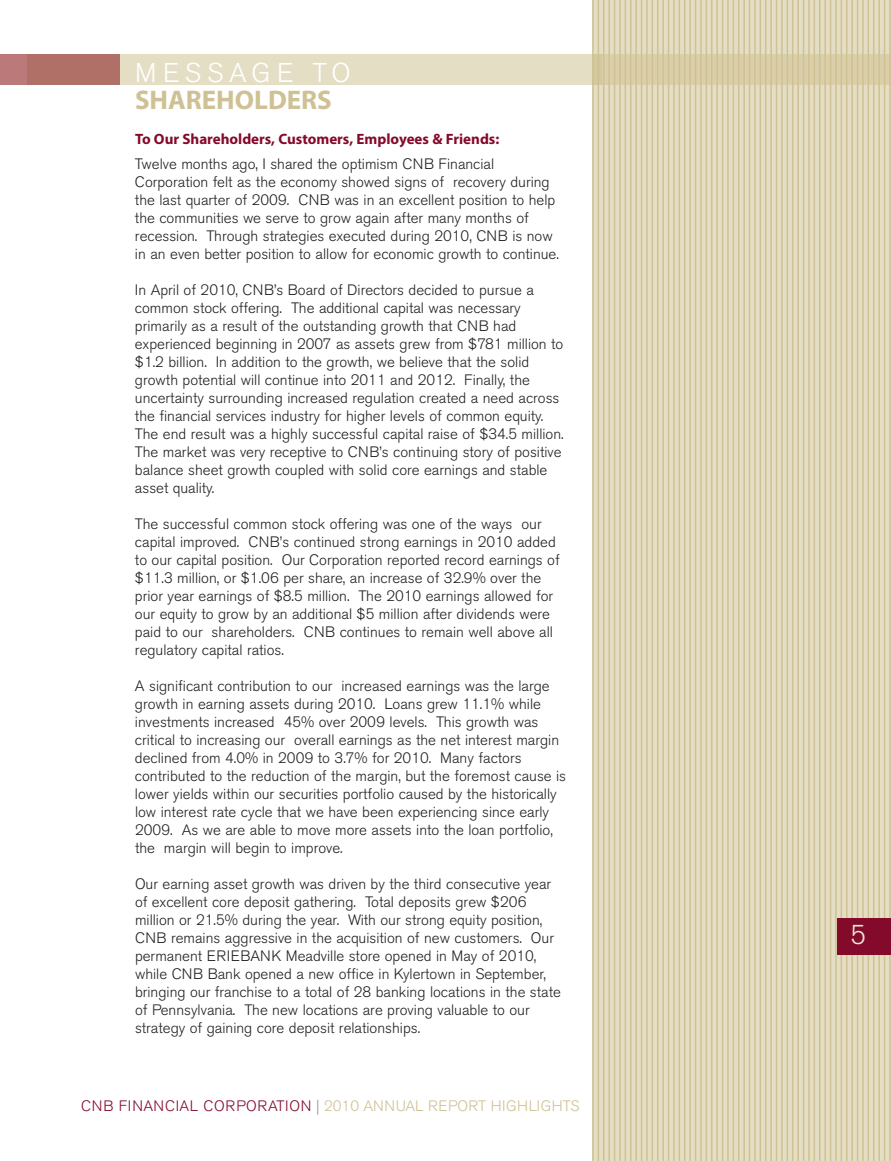
<style>
.page{position:relative;width:891px;height:1161px;background:#fff}
.page>*{position:absolute;margin:0;border:0;box-sizing:border-box;transform-origin:0 0}
.t1{font:700 27px "Myriad Pro";color:#cfc193}
.t2{font:300 27px "Akzidenz Grotesk BE";letter-spacing:.205em;color:#fff}
.t3{font:300 27px "Akzidenz Grotesk BE";color:#eeead8}
.t4{font:300 15px/18px "Akzidenz Grotesk BE";color:#231f20}
.t5{font:300 15px "Akzidenz Grotesk BE";letter-spacing:.035em;color:#cfc193}
.t6{font:700 15px "Myriad Pro";color:#840a2b}
.s1{color:#840a2b}
.s2{color:#939598}
</style>
<div class="page">
<div style="left:120px;top:54px;width:472px;height:31px;background:#e4dec4"></div>
<div style="left:0;top:54px;width:27px;height:31px;background:#bb7979"></div>
<div style="left:27px;top:54px;width:93px;height:31px;background:#b07068"></div>
<svg style="left:594px;top:0;width:295px;height:1161px;background:#e2dbc0"></svg>
<div style="left:602px;top:54px;width:289px;height:31px;background:#dacfa9"></div>
<div style="left:592px;top:54px;width:10px;height:31px;background:#d4c89e"></div>
<hr style="left:592px;top:0;width:2px;height:1161px;background:#cfc193">
<hr style="left:598px;top:0;width:1px;height:1161px;background:#cfc193">
<hr style="left:603px;top:0;width:1px;height:1161px;background:#cfc193">
<hr style="left:608px;top:0;width:2px;height:1161px;background:#cfc193">
<hr style="left:614px;top:0;width:1px;height:1161px;background:#cfc193">
<hr style="left:619px;top:0;width:2px;height:1161px;background:#cfc193">
<hr style="left:625px;top:0;width:1px;height:1161px;background:#cfc193">
<hr style="left:630px;top:0;width:1px;height:1161px;background:#cfc193">
<hr style="left:635px;top:0;width:2px;height:1161px;background:#cfc193">
<hr style="left:641px;top:0;width:1px;height:1161px;background:#cfc193">
<hr style="left:646px;top:0;width:2px;height:1161px;background:#cfc193">
<hr style="left:652px;top:0;width:1px;height:1161px;background:#cfc193">
<hr style="left:657px;top:0;width:1px;height:1161px;background:#cfc193">
<hr style="left:662px;top:0;width:2px;height:1161px;background:#cfc193">
<hr style="left:668px;top:0;width:1px;height:1161px;background:#cfc193">
<hr style="left:673px;top:0;width:2px;height:1161px;background:#cfc193">
<hr style="left:679px;top:0;width:1px;height:1161px;background:#cfc193">
<hr style="left:684px;top:0;width:1px;height:1161px;background:#cfc193">
<hr style="left:689px;top:0;width:2px;height:1161px;background:#cfc193">
<hr style="left:695px;top:0;width:1px;height:1161px;background:#cfc193">
<hr style="left:700px;top:0;width:2px;height:1161px;background:#cfc193">
<hr style="left:706px;top:0;width:1px;height:1161px;background:#cfc193">
<hr style="left:711px;top:0;width:1px;height:1161px;background:#cfc193">
<hr style="left:716px;top:0;width:2px;height:1161px;background:#cfc193">
<hr style="left:722px;top:0;width:1px;height:1161px;background:#cfc193">
<hr style="left:727px;top:0;width:2px;height:1161px;background:#cfc193">
<hr style="left:733px;top:0;width:1px;height:1161px;background:#cfc193">
<hr style="left:738px;top:0;width:1px;height:1161px;background:#cfc193">
<hr style="left:743px;top:0;width:2px;height:1161px;background:#cfc193">
<hr style="left:749px;top:0;width:1px;height:1161px;background:#cfc193">
<hr style="left:754px;top:0;width:2px;height:1161px;background:#cfc193">
<hr style="left:760px;top:0;width:1px;height:1161px;background:#cfc193">
<hr style="left:765px;top:0;width:1px;height:1161px;background:#cfc193">
<hr style="left:770px;top:0;width:2px;height:1161px;background:#cfc193">
<hr style="left:776px;top:0;width:1px;height:1161px;background:#cfc193">
<hr style="left:781px;top:0;width:2px;height:1161px;background:#cfc193">
<hr style="left:787px;top:0;width:1px;height:1161px;background:#cfc193">
<hr style="left:792px;top:0;width:1px;height:1161px;background:#cfc193">
<hr style="left:797px;top:0;width:2px;height:1161px;background:#cfc193">
<hr style="left:803px;top:0;width:1px;height:1161px;background:#cfc193">
<hr style="left:808px;top:0;width:2px;height:1161px;background:#cfc193">
<hr style="left:814px;top:0;width:1px;height:1161px;background:#cfc193">
<hr style="left:819px;top:0;width:1px;height:1161px;background:#cfc193">
<hr style="left:824px;top:0;width:2px;height:1161px;background:#cfc193">
<hr style="left:830px;top:0;width:1px;height:1161px;background:#cfc193">
<hr style="left:835px;top:0;width:2px;height:1161px;background:#cfc193">
<hr style="left:841px;top:0;width:1px;height:1161px;background:#cfc193">
<hr style="left:846px;top:0;width:1px;height:1161px;background:#cfc193">
<hr style="left:851px;top:0;width:2px;height:1161px;background:#cfc193">
<hr style="left:857px;top:0;width:1px;height:1161px;background:#cfc193">
<hr style="left:862px;top:0;width:2px;height:1161px;background:#cfc193">
<hr style="left:868px;top:0;width:1px;height:1161px;background:#cfc193">
<hr style="left:873px;top:0;width:1px;height:1161px;background:#cfc193">
<hr style="left:878px;top:0;width:2px;height:1161px;background:#cfc193">
<hr style="left:884px;top:0;width:1px;height:1161px;background:#cfc193">
<hr style="left:889px;top:0;width:2px;height:1161px;background:#cfc193">
<div style="left:837px;top:918px;width:54px;height:37px;background:#840a2b"></div>
<h1 class="t2" style="left:135px;top:61px;width:217px">MESSAGE TO</h1>
<h1 class="t1" style="left:135px;top:90px;width:198px">SHAREHOLDERS</h1>
<p class="t6" style="left:135px;top:134px;width:366px">To Our Shareholders, Customers, Employees &amp; Friends:</p>
<p class="t4" style="left:135px;top:156px;width:425px">Twelve months ago, I shared the optimism CNB Financial Corporation felt as the economy showed signs of recovery during the last quarter of 2009. CNB was in an excellent position to help the communities we serve to grow again after many months of recession. Through strategies executed during 2010, CNB is now in an even better position to allow for economic growth to continue.</p>
<p class="t4" style="left:135px;top:282px;width:430px">In April of 2010, CNB’s Board of Directors decided to pursue a common stock offering. The additional capital was necessary primarily as a result of the outstanding growth that CNB had experienced beginning in 2007 as assets grew from $781 million to $1.2 billion. In addition to the growth, we believe that the solid growth potential will continue into 2011 and 2012. Finally, the uncertainty surrounding increased regulation created a need across the financial services industry for higher levels of common equity.<br>The end result was a highly successful capital raise of $34.5 million.<br>The market was very receptive to CNB’s continuing story of positive balance sheet growth coupled with solid core earnings and stable asset quality.</p>
<p class="t4" style="left:135px;top:516px;width:426px">The successful common stock offering was one of the ways our capital improved. CNB’s continued strong earnings in 2010 added to our capital position. Our Corporation reported record earnings of $11.3 million, or $1.06 per share, an increase of 32.9% over the prior year earnings of $8.5 million. The 2010 earnings allowed for our equity to grow by an additional $5 million after dividends were paid to our shareholders. CNB continues to remain well above all regulatory capital ratios.</p>
<p class="t4" style="left:135px;top:678px;width:433px">A significant contribution to our increased earnings was the large growth in earning assets during 2010. Loans grew 11.1% while investments increased 45% over 2009 levels. This growth was critical to increasing our overall earnings as the net interest margin declined from 4.0% in 2009 to 3.7% for 2010. Many factors contributed to the reduction of the margin, but the foremost cause is lower yields within our securities portfolio caused by the historically low interest rate cycle that we have been experiencing since early 2009. As we are able to move more assets into the loan portfolio, the margin will begin to improve.</p>
<p class="t4" style="left:135px;top:876px;width:427px">Our earning asset growth was driven by the third consecutive year of excellent core deposit gathering. Total deposits grew $206 million or 21.5% during the year. With our strong equity position, CNB remains aggressive in the acquisition of new customers. Our permanent ERIEBANK Meadville store opened in May of 2010, while CNB Bank opened a new office in Kylertown in September, bringing our franchise to a total of 28 banking locations in the state of Pennsylvania. The new locations are proving valuable to our strategy of gaining core deposit relationships.</p>
<p class="t5" style="left:81px;top:1099px;width:500px"><span class="s1">CNB FINANCIAL CORPORATION</span> <span class="s2">|</span> 2010 ANNUAL REPORT HIGHLIGHTS</p>
<h1 class="t3" style="left:850px;top:923px;width:17px">5</h1>
</div>
